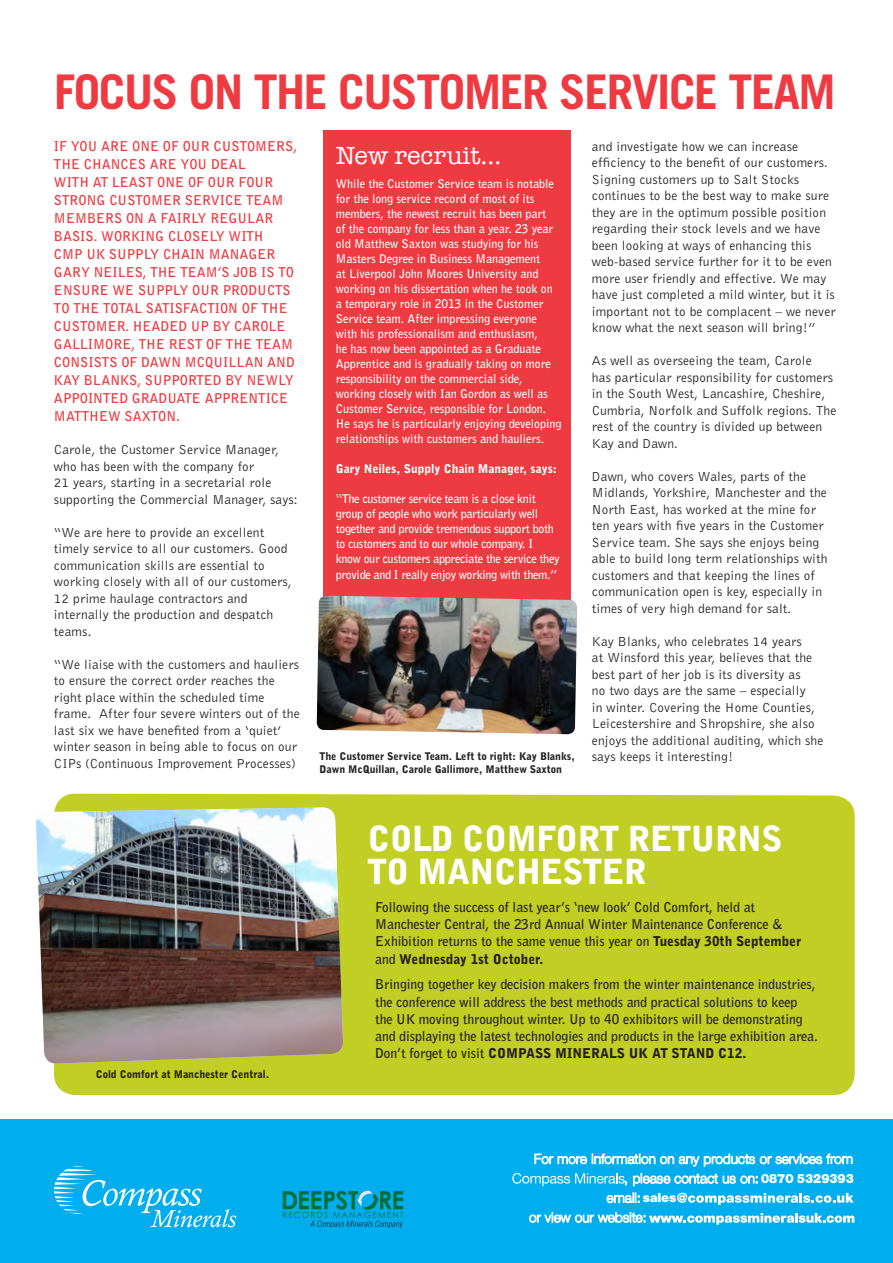
<style>
.page{position:relative;width:893px;height:1263px;background:#fff}
.page>*{position:absolute;margin:0;border:0;box-sizing:border-box;transform-origin:0 0}
.t1{font:700 47.85px "Trade Gothic";letter-spacing:-.03em;color:#ee3a41}
.t2{font:900 34.5px/33px "Bell Gothic BT";letter-spacing:-.02em;color:#fff}
.t3{font:25.5px "American Typewriter";color:#fff}
.t4{font:13.5px/16.5px "Bell Gothic BT";letter-spacing:.01em;color:#231f20}
.t5{font:700 13.5px/17.2px "Bell Gothic BT";color:#231f20}
.t6{font:700 13.5px/18px "Bell Gothic BT";color:#ee3a41}
.t7{font:900 13.5px "Nimbus San";letter-spacing:-.05em;color:#fff}
.t8{font:700 12px/15px "Bell Gothic BT";color:#fff}
.t9{font:700 12px/15px "Bell Gothic BT";letter-spacing:-.02em;color:#fff}
.t10{font:900 12px "Bell Gothic BT";color:#fff}
.t11{font:900 10.5px/12.6px "Bell Gothic BT";color:#231f20}
.s1{font-weight:900}
</style>
<div class="page">
<div style="left:334px;top:1120px;width:559px;height:143px;background:#00aeef"></div>
<svg style="left:534px;top:1153px;width:319px;height:14px"></svg>
<svg style="left:607px;top:1193px;width:32px;height:10px"></svg>
<svg style="left:677px;top:1193px;width:177px;height:12px"></svg>
<svg style="left:529px;top:1212px;width:325px;height:13px"></svg>
<svg style="left:633px;top:1173px;width:124px;height:13px"></svg>
<svg style="left:512px;top:1173px;width:115px;height:13px"></svg>
<div style="left:0;top:1120px;width:351px;height:143px;background:#00aeef"></div>
<div style="left:54px;top:793px;width:801px;height:302px;background:#c1ce23"></div>
<svg style="left:283px;top:1191px;width:120px;height:37px"></svg>
<img style="left:36px;top:807px;width:307px;height:257px">
<svg style="left:54px;top:1166px;width:182px;height:61px"></svg>
<div style="left:323px;top:130px;width:247px;height:550px;background:#ee3a41"></div>
<img style="left:317px;top:596px;width:260px;height:138px">
<p class="t1" style="left:54px;top:63px;width:783px">FOCUS ON THE CUSTOMER SERVICE TEAM</p>
<p class="t6" style="left:54px;top:137px;width:245px">IF YOU ARE ONE OF OUR CUSTOMERS,<br>THE CHANCES ARE YOU DEAL<br>WITH AT LEAST ONE OF OUR FOUR<br>STRONG CUSTOMER SERVICE TEAM<br>MEMBERS ON A FAIRLY REGULAR<br>BASIS. WORKING CLOSELY WITH<br>CMP UK SUPPLY CHAIN MANAGER<br>GARY NEILES, THE TEAM’S JOB IS TO<br>ENSURE WE SUPPLY OUR PRODUCTS<br>TO THE TOTAL SATISFACTION OF THE<br>CUSTOMER. HEADED UP BY CAROLE<br>GALLIMORE, THE REST OF THE TEAM<br>CONSISTS OF DAWN MCQUILLAN AND<br>KAY BLANKS, SUPPORTED BY NEWLY<br>APPOINTED GRADUATE APPRENTICE<br>MATTHEW SAXTON.</p>
<p class="t4" style="left:54px;top:441px;width:245px">Carole, the Customer Service Manager, who has been with the company for<br>21 years, starting in a secretarial role supporting the Commercial Manager, says:</p>
<p class="t4" style="left:54px;top:523px;width:239px">“We are here to provide an excellent timely service to all our customers. Good communication skills are essential to working closely with all of our customers, 12 prime haulage contractors and internally the production and despatch teams.</p>
<p class="t4" style="left:54px;top:655px;width:247px">“We liaise with the customers and hauliers to ensure the correct order reaches the right place within the scheduled time frame. After four severe winters out of the last six we have benefited from a ‘quiet’ winter season in being able to focus on our CIPs (Continuous Improvement Processes)</p>
<p class="t11" style="left:96px;top:1068px;width:175px">Cold Comfort at Manchester Central.</p>
<p class="t3" style="left:336px;top:136px;width:167px">New recruit...</p>
<p class="t8" style="left:336px;top:176px;width:227px">While the Customer Service team is notable for the long service record of most of its members, the newest recruit has been part<br>of the company for less than a year. 23 year old Matthew Saxton was studying for his Masters Degree in Business Management<br>at Liverpool John Moores University and working on his dissertation when he took on a temporary role in 2013 in the Customer Service team. After impressing everyone<br>with his professionalism and enthusiasm,<br>he has now been appointed as a Graduate Apprentice and is gradually taking on more responsibility on the commercial side, working closely with Ian Gordon as well as Customer Service, responsible for London.<br>He says he is particularly enjoying developing relationships with customers and hauliers.</p>
<p class="t10" style="left:336px;top:461px;width:223px">Gary Neiles, Supply Chain Manager, says:</p>
<p class="t9" style="left:336px;top:491px;width:225px">“The customer service team is a close knit group of people who work particularly well together and provide tremendous support both to customers and to our whole company. I know our customers appreciate the service they</p>
<p class="t9" style="left:336px;top:567px;width:223px">provide and I really enjoy working with them.”</p>
<p class="t11" style="left:320px;top:750px;width:257px">The Customer Service Team. Left to right: Kay Blanks,<br>Dawn McQuillan, Carole Gallimore, Matthew Saxton</p>
<p class="t4" style="left:592px;top:138px;width:245px">and investigate how we can increase efficiency to the benefit of our customers.<br>Signing customers up to Salt Stocks continues to be the best way to make sure they are in the optimum possible position regarding their stock levels and we have been looking at ways of enhancing this web-based service further for it to be even more user friendly and effective. We may have just completed a mild winter, but it is important not to be complacent – we never know what the next season will bring!”</p>
<p class="t4" style="left:592px;top:352px;width:246px">As well as overseeing the team, Carole<br>has particular responsibility for customers in the South West, Lancashire, Cheshire, Cumbria, Norfolk and Suffolk regions. The rest of the country is divided up between Kay and Dawn.</p>
<p class="t4" style="left:592px;top:467px;width:237px">Dawn, who covers Wales, parts of the Midlands, Yorkshire, Manchester and the North East, has worked at the mine for ten years with five years in the Customer Service team. She says she enjoys being able to build long term relationships with customers and that keeping the lines of communication open is key, especially in times of very high demand for salt.</p>
<p class="t4" style="left:592px;top:632px;width:233px">Kay Blanks, who celebrates 14 years<br>at Winsford this year, believes that the best part of her job is its diversity as<br>no two days are the same – especially<br>in winter. Covering the Home Counties, Leicestershire and Shropshire, she also enjoys the additional auditing, which she says keeps it interesting!</p>
<p class="t2" style="left:367px;top:822px;width:416px">COLD COMFORT RETURNS<br>TO MANCHESTER</p>
<p class="t5" style="left:375px;top:898px;width:428px">Following the success of last year’s ‘new look’ Cold Comfort, held at Manchester Central, the 23rd Annual Winter Maintenance Conference &amp; Exhibition returns to the same venue this year on <span class="s1">Tuesday 30th September </span>and <span class="s1">Wednesday 1st October.</span></p>
<p class="t5" style="left:375px;top:975px;width:444px">Bringing together key decision makers from the winter maintenance industries, the conference will address the best methods and practical solutions to keep<br>the UK moving throughout winter. Up to 40 exhibitors will be demonstrating and displaying the latest technologies and products in the large exhibition area.<br>Don’t forget to visit <span class="s1">COMPASS MINERALS UK AT STAND C12.</span></p>
<p class="t7" style="left:643px;top:1190px;width:35px">sales</p>
<p class="t7" style="left:761px;top:1171px;width:95px">0870 5329393</p>
</div>
